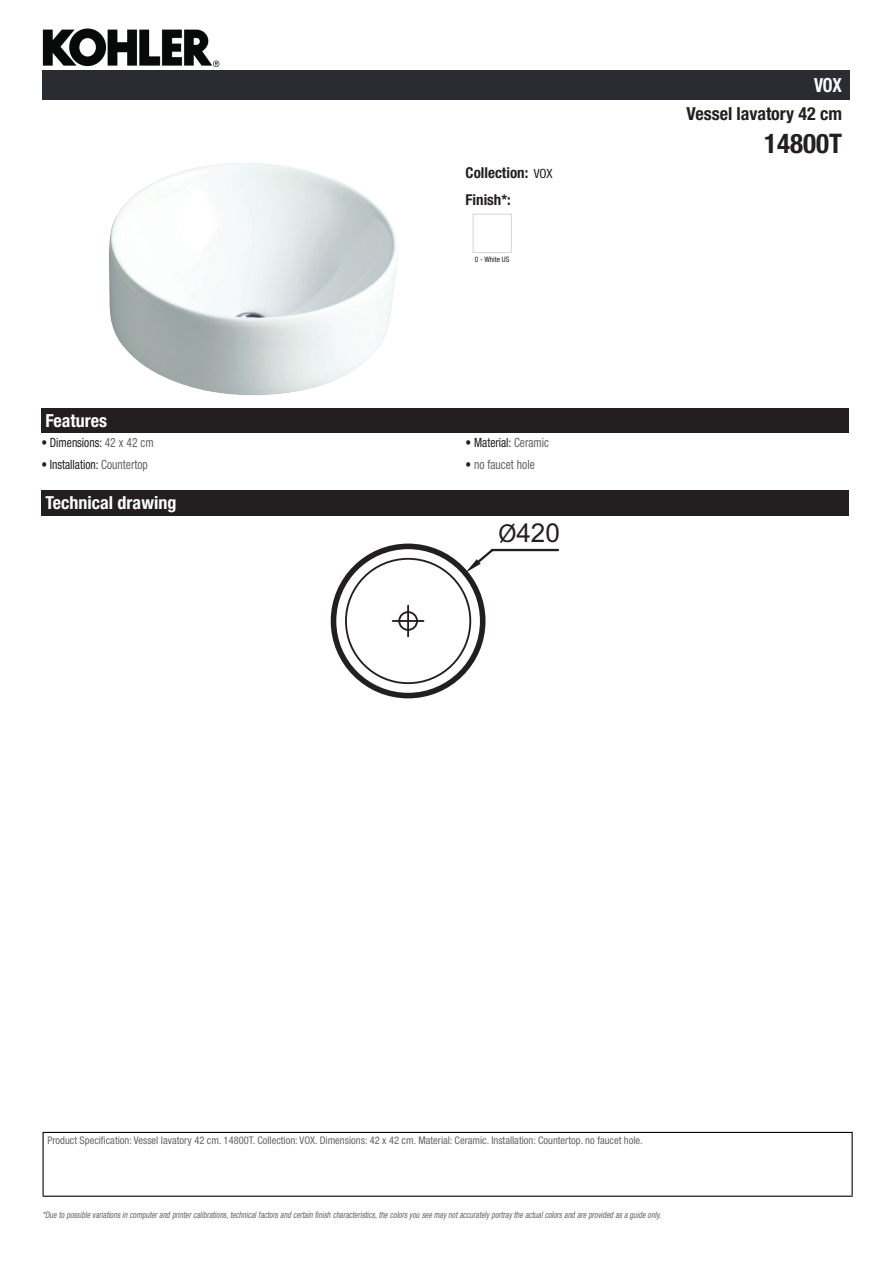
<style>
.page{position:relative;width:893px;height:1263px;background:#fff}
.page>*{position:absolute;margin:0;border:0;box-sizing:border-box;transform-origin:0 0}
.t1{font:700 condensed 27px "Helvetica Neue LT Std";color:#231f20}
.t2{font:26.1px "Arial";color:#231f20}
.t3{font:700 condensed 19.5px "Helvetica Neue LT Std";color:#fff;scale:.9 1}
.t4{font:700 condensed 18px "Helvetica Neue LT Std";color:#fff}
.t5{font:700 condensed 18px "Helvetica Neue LT Std";color:#231f20}
.t6{font:700 condensed 15px/27.8px "Helvetica Neue LT Std";color:#231f20}
.t7{font:condensed 12.75px "Helvetica Neue LT Std";color:#231f20;scale:.9 1}
.t8{font:condensed 12.75px "Helvetica Neue LT Std";color:#626568;scale:.9 1}
.t9{font:condensed 10.5px "Helvetica Neue LT Std";color:#626568}
.t10{font:italic condensed 9px "Helvetica Neue LT Std";color:#626568;scale:.87 1}
.t11{font:condensed 7.5px "Helvetica Neue LT Std";color:#231f20}
.s1{font-weight:400;font-size:12.75px}
.s2{color:#626568}
.s3{color:#231f20}
.s4{font-family:"Myriad Pro"}
</style>
<div class="page">
<img style="left:42px;top:28px;width:188px;height:53px">
<img style="left:109px;top:163px;width:288px;height:232px">
<div style="left:473px;top:214px;width:39px;height:39px;border:1px solid #d3d4da"></div>
<div style="left:41px;top:408px;width:808px;height:25px;background:#231f20"></div>
<div style="left:41px;top:490px;width:808px;height:25px;background:#231f20"></div>
<div style="left:331px;top:544px;width:154px;height:154px;border:6px solid #231f20;border-radius:50%"></div>
<svg style="left:344px;top:547px;width:215px;height:138px"></svg>
<div style="left:43px;top:71px;width:807px;height:29px;background:#2a2c32"></div>
<hr style="left:43px;top:1132px;width:810px;height:1px;background:#040503">
<hr style="left:43px;top:1133px;width:1px;height:62px;background:#040503">
<hr style="left:852px;top:1133px;width:1px;height:62px;background:#040503">
<hr style="left:43px;top:1195px;width:810px;height:2px;background:#040503">
<h3 class="t6" style="left:466px;top:158px;width:88px">Collection: <span class="s1">VOX<br></span>Finish*:</h3>
<p class="t11" style="left:475px;top:255px;width:36px">0 - White US</p>
<h3 class="t4" style="left:46px;top:410px;width:63px">Features</h3>
<h3 class="t7" style="left:41px;top:435px;width:126px">• Dimensions: <span class="s2">42 x 42 cm</span></h3>
<h3 class="t7" style="left:466px;top:435px;width:94px">• Material: <span class="s2">Ceramic</span></h3>
<h3 class="t7" style="left:41px;top:457px;width:120px">• Installation: <span class="s2">Countertop</span></h3>
<h3 class="t8" style="left:466px;top:457px;width:78px"><span class="s3">•</span> no faucet hole</h3>
<h3 class="t4" style="left:46px;top:492px;width:132px">Technical drawing</h3>
<h2 class="t2" style="left:498px;top:516px;width:63px"><span class="s4">Ø</span>420</h2>
<h3 class="t3" style="left:814px;top:74px;width:33px">VOX</h3>
<h3 class="t5" style="left:686px;top:103px;width:157px">Vessel lavatory 42 cm</h3>
<h1 class="t1" style="left:764px;top:127px;width:79px">14800T</h1>
<p class="t9" style="left:47px;top:1134px;width:597px">Product Specification: Vessel lavatory 42 cm. 14800T. Collection: VOX. Dimensions: 42 x 42 cm. Material: Ceramic. Installation: Countertop. no faucet hole.</p>
<p class="t10" style="left:43px;top:1210px;width:714px">*Due to possible variationsin computerand printercalibrations,technicalfactorsand certain finish characteristics,the colorsyou see maynotaccuratelyportraythe actualcolorsand are provided asa guide only.</p>
</div>
